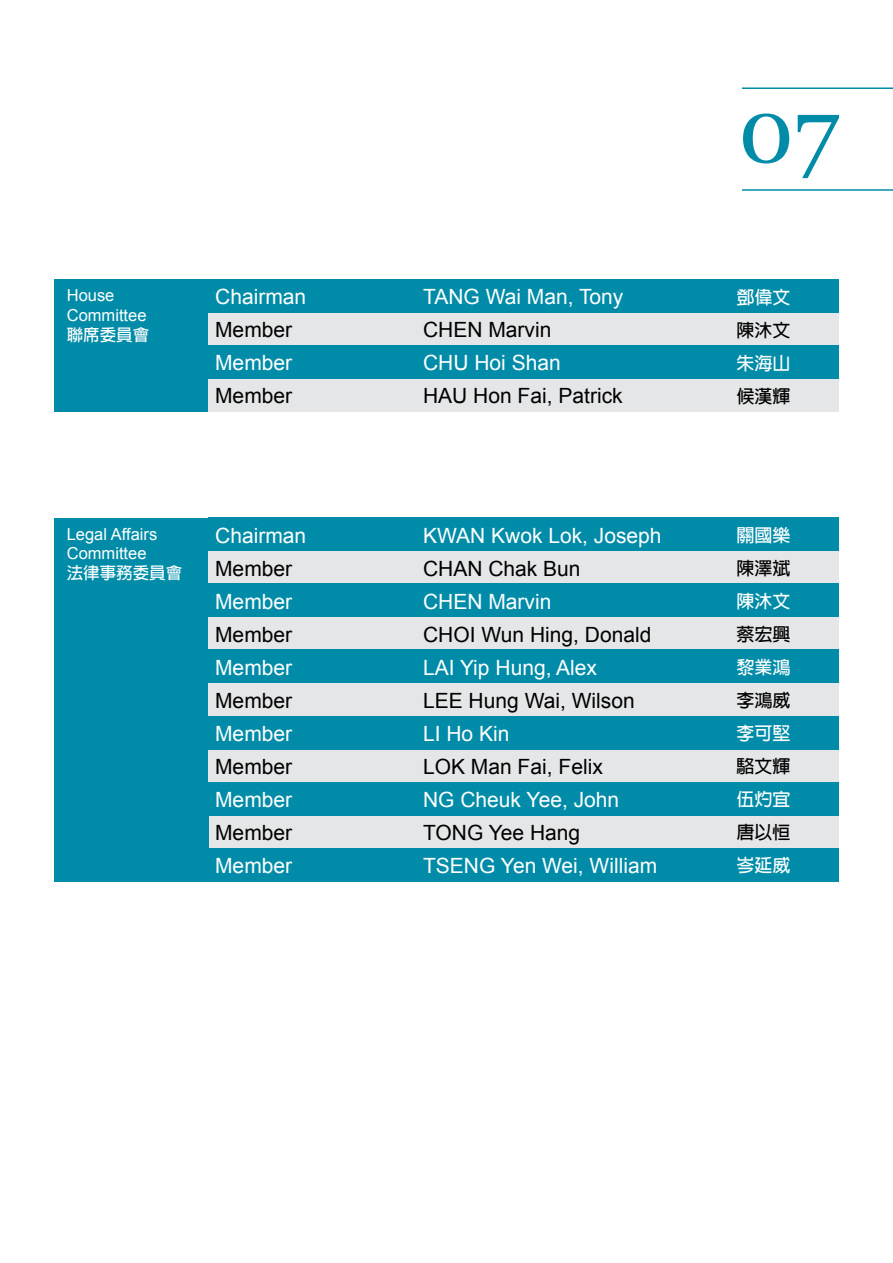
<style>
.page{position:relative;width:893px;height:1263px;background:#fff}
.page>*{position:absolute;margin:0;border:0;box-sizing:border-box;transform-origin:0 0}
.t1{font:90px "Georgia";color:#008ca8}
.t2{font:21px "Arial";color:#fff}
.t3{font:21px "Arial";color:#000}
.t4{font:700 18px "Adobe Fan Heiti Std";color:#fff}
.t5{font:700 18px "Adobe Fan Heiti Std";color:#000}
.t6{font:16.5px/19.8px "Arial";color:#fff}
.t7{font:700 16.5px "Adobe Fan Heiti Std";color:#fff}
</style>
<div class="page">
<hr style="left:742px;top:87px;width:151px;height:2px;background:#008ca8">
<hr style="left:742px;top:189px;width:151px;height:2px;background:#008ca8">
<div style="left:54px;top:279px;width:154px;height:132px;background:#008ca8"></div>
<div style="left:208px;top:312px;width:631px;height:33px;background:#e5e6e7"></div>
<div style="left:208px;top:279px;width:631px;height:33px;background:#008ca8"></div>
<div style="left:208px;top:378px;width:631px;height:33px;background:#e5e6e7"></div>
<div style="left:208px;top:345px;width:631px;height:33px;background:#008ca8"></div>
<div style="left:208px;top:815px;width:631px;height:33px;background:#e5e6e7"></div>
<div style="left:208px;top:848px;width:631px;height:33px;background:#008ca8"></div>
<div style="left:54px;top:518px;width:154px;height:363px;background:#008ca8"></div>
<div style="left:208px;top:551px;width:631px;height:33px;background:#e5e6e7"></div>
<div style="left:208px;top:518px;width:631px;height:33px;background:#008ca8"></div>
<div style="left:208px;top:617px;width:631px;height:33px;background:#e5e6e7"></div>
<div style="left:208px;top:584px;width:631px;height:33px;background:#008ca8"></div>
<div style="left:208px;top:683px;width:631px;height:33px;background:#e5e6e7"></div>
<div style="left:208px;top:650px;width:631px;height:33px;background:#008ca8"></div>
<div style="left:208px;top:749px;width:631px;height:33px;background:#e5e6e7"></div>
<div style="left:208px;top:716px;width:631px;height:33px;background:#008ca8"></div>
<div style="left:208px;top:782px;width:631px;height:33px;background:#008ca8"></div>
<p class="t6" style="left:67px;top:286px;width:81px">House<br>Committee</p>
<p class="t7" style="left:67px;top:325px;width:84px">聯席委員會</p>
<p class="t2" style="left:215px;top:283px;width:93px">Chairman</p>
<p class="t3" style="left:215px;top:316px;width:79px">Member</p>
<p class="t2" style="left:215px;top:349px;width:79px">Member</p>
<p class="t3" style="left:215px;top:382px;width:79px">Member</p>
<p class="t6" style="left:67px;top:524px;width:92px">Legal Affairs<br>Committee</p>
<p class="t7" style="left:67px;top:563px;width:117px">法律事務委員會</p>
<p class="t2" style="left:215px;top:522px;width:93px">Chairman</p>
<p class="t3" style="left:215px;top:555px;width:79px">Member</p>
<p class="t2" style="left:215px;top:588px;width:79px">Member</p>
<p class="t3" style="left:215px;top:621px;width:79px">Member</p>
<p class="t2" style="left:215px;top:654px;width:79px">Member</p>
<p class="t3" style="left:215px;top:687px;width:79px">Member</p>
<p class="t2" style="left:215px;top:720px;width:79px">Member</p>
<p class="t3" style="left:215px;top:753px;width:79px">Member</p>
<p class="t2" style="left:215px;top:786px;width:79px">Member</p>
<p class="t3" style="left:215px;top:819px;width:79px">Member</p>
<p class="t2" style="left:215px;top:852px;width:79px">Member</p>
<p class="t2" style="left:423px;top:283px;width:202px">TANG Wai Man, Tony</p>
<p class="t3" style="left:423px;top:316px;width:130px">CHEN Marvin</p>
<p class="t2" style="left:423px;top:349px;width:139px">CHU Hoi Shan</p>
<p class="t3" style="left:423px;top:382px;width:201px">HAU Hon Fai, Patrick</p>
<p class="t2" style="left:423px;top:522px;width:240px">KWAN Kwok Lok, Joseph</p>
<p class="t3" style="left:423px;top:555px;width:159px">CHAN Chak Bun</p>
<p class="t2" style="left:423px;top:588px;width:130px">CHEN Marvin</p>
<p class="t3" style="left:423px;top:621px;width:230px">CHOI Wun Hing, Donald</p>
<p class="t2" style="left:423px;top:654px;width:175px">LAI Yip Hung, Alex</p>
<p class="t3" style="left:423px;top:687px;width:213px">LEE Hung Wai, Wilson</p>
<p class="t2" style="left:423px;top:720px;width:88px">LI Ho Kin</p>
<p class="t3" style="left:423px;top:753px;width:181px">LOK Man Fai, Felix</p>
<p class="t2" style="left:423px;top:786px;width:198px">NG Cheuk Yee, John</p>
<p class="t3" style="left:423px;top:819px;width:159px">TONG Yee Hang</p>
<p class="t2" style="left:423px;top:852px;width:236px">TSENG Yen Wei, William</p>
<h1 class="t1" style="left:738px;top:77px;width:102px">07</h1>
<p class="t4" style="left:736px;top:286px;width:55px">鄧偉文</p>
<p class="t5" style="left:736px;top:319px;width:55px">陳沐文</p>
<p class="t4" style="left:736px;top:352px;width:55px">朱海山</p>
<p class="t5" style="left:736px;top:385px;width:55px">候漢輝</p>
<p class="t4" style="left:736px;top:525px;width:55px">關國樂</p>
<p class="t5" style="left:736px;top:558px;width:55px">陳澤斌</p>
<p class="t4" style="left:736px;top:591px;width:55px">陳沐文</p>
<p class="t5" style="left:736px;top:624px;width:55px">蔡宏興</p>
<p class="t4" style="left:736px;top:657px;width:55px">黎業鴻</p>
<p class="t5" style="left:736px;top:690px;width:55px">李鴻威</p>
<p class="t4" style="left:736px;top:723px;width:55px">李可堅</p>
<p class="t5" style="left:736px;top:756px;width:55px">駱文輝</p>
<p class="t4" style="left:736px;top:789px;width:55px">伍灼宜</p>
<p class="t5" style="left:736px;top:822px;width:55px">唐以恒</p>
<p class="t4" style="left:736px;top:855px;width:55px">岑延威</p>
</div>
